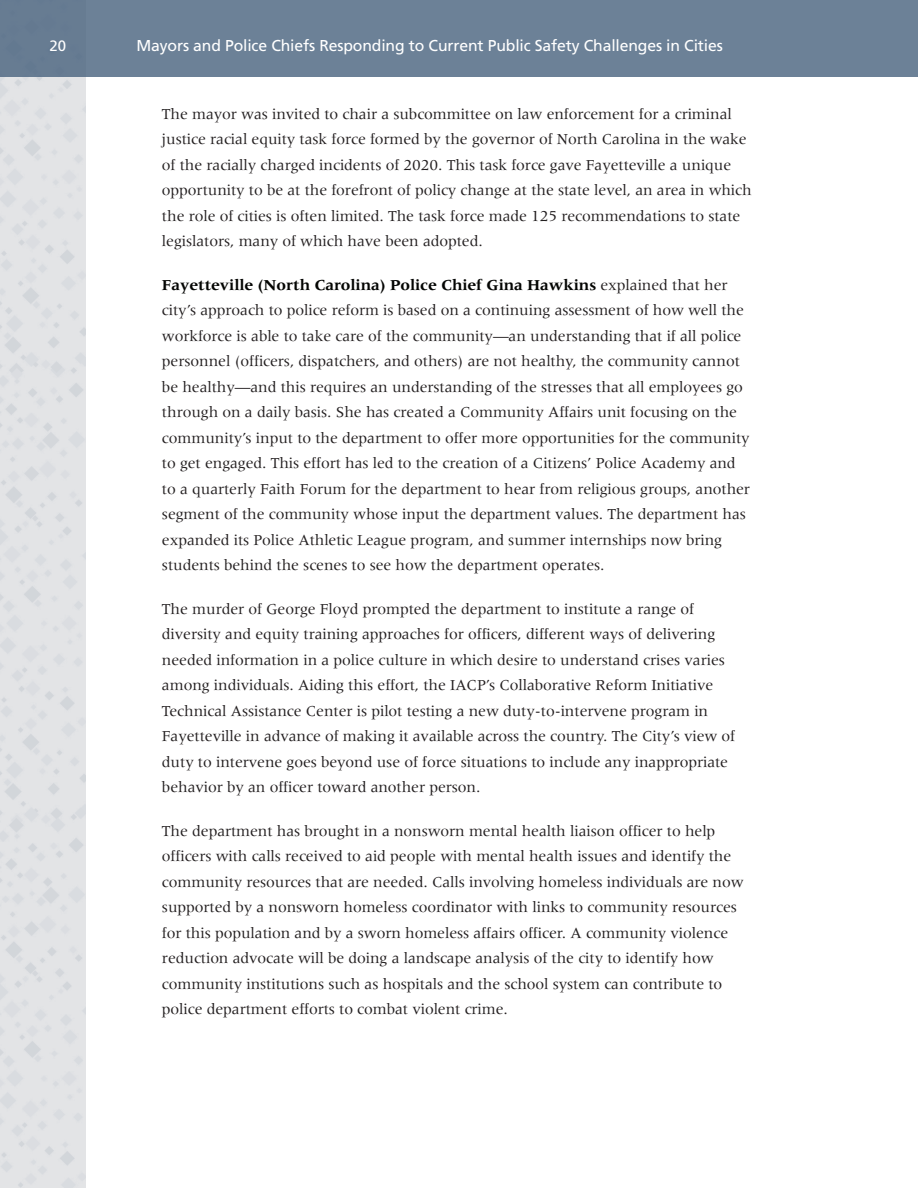
<style>
.page{position:relative;width:918px;height:1188px;background:#fff}
.page>*{position:absolute;margin:0;border:0;box-sizing:border-box;transform-origin:0 0}
.t1{font:15.75px/25.5px "Meridien LT Std";letter-spacing:-.005em;color:#231f20}
.t2{font:15.75px "Frutiger LT Std";letter-spacing:-.01em;color:#fff}
.t3{font:15px "Frutiger LT Std";color:#fff}
.s1{font-weight:700;color:#040503}
</style>
<div class="page">
<img style="left:0;top:76px;width:86px;height:1112px">
<div style="left:0;top:0;width:918px;height:76px;background:#6c8197"></div>
<p class="t3" style="left:50px;top:37px;width:18px">20</p>
<p class="t2" style="left:136px;top:36px;width:588px">Mayors and Police Chiefs Responding to Current Public Safety Challenges in Cities</p>
<p class="t1" style="left:162px;top:101px;width:591px">The mayor was invited to chair a subcommittee on law enforcement for a criminal justice racial equity task force formed by the governor of North Carolina in the wake of the racially charged incidents of 2020. This task force gave Fayetteville a unique opportunity to be at the forefront of policy change at the state level, an area in which the role of cities is often limited. The task force made 125 recommendations to state legislators, many of which have been adopted.</p>
<p class="t1" style="left:162px;top:272px;width:590px"><span class="s1">Fayetteville (North Carolina) Police Chief Gina Hawkins</span> explained that her city’s approach to police reform is based on a continuing assessment of how well the workforce is able to take care of the community—an understanding that if all police personnel (officers, dispatchers, and others) are not healthy, the community cannot be healthy—and this requires an understanding of the stresses that all employees go through on a daily basis. She has created a Community Affairs unit focusing on the community’s input to the department to offer more opportunities for the community to get engaged. This effort has led to the creation of a Citizens’ Police Academy and to a quarterly Faith Forum for the department to hear from religious groups, another segment of the community whose input the department values. The department has expanded its Police Athletic League program, and summer internships now bring students behind the scenes to see how the department operates.</p>
<p class="t1" style="left:162px;top:596px;width:575px">The murder of George Floyd prompted the department to institute a range of diversity and equity training approaches for officers, different ways of delivering needed information in a police culture in which desire to understand crises varies among individuals. Aiding this effort, the IACP’s Collaborative Reform Initiative Technical Assistance Center is pilot testing a new duty-to-intervene program in Fayetteville in advance of making it available across the country. The City’s view of duty to intervene goes beyond use of force situations to include any inappropriate behavior by an officer toward another person.</p>
<p class="t1" style="left:162px;top:818px;width:583px">The department has brought in a nonsworn mental health liaison officer to help officers with calls received to aid people with mental health issues and identify the community resources that are needed. Calls involving homeless individuals are now supported by a nonsworn homeless coordinator with links to community resources for this population and by a sworn homeless affairs officer. A community violence reduction advocate will be doing a landscape analysis of the city to identify how community institutions such as hospitals and the school system can contribute to police department efforts to combat violent crime.</p>
</div>
